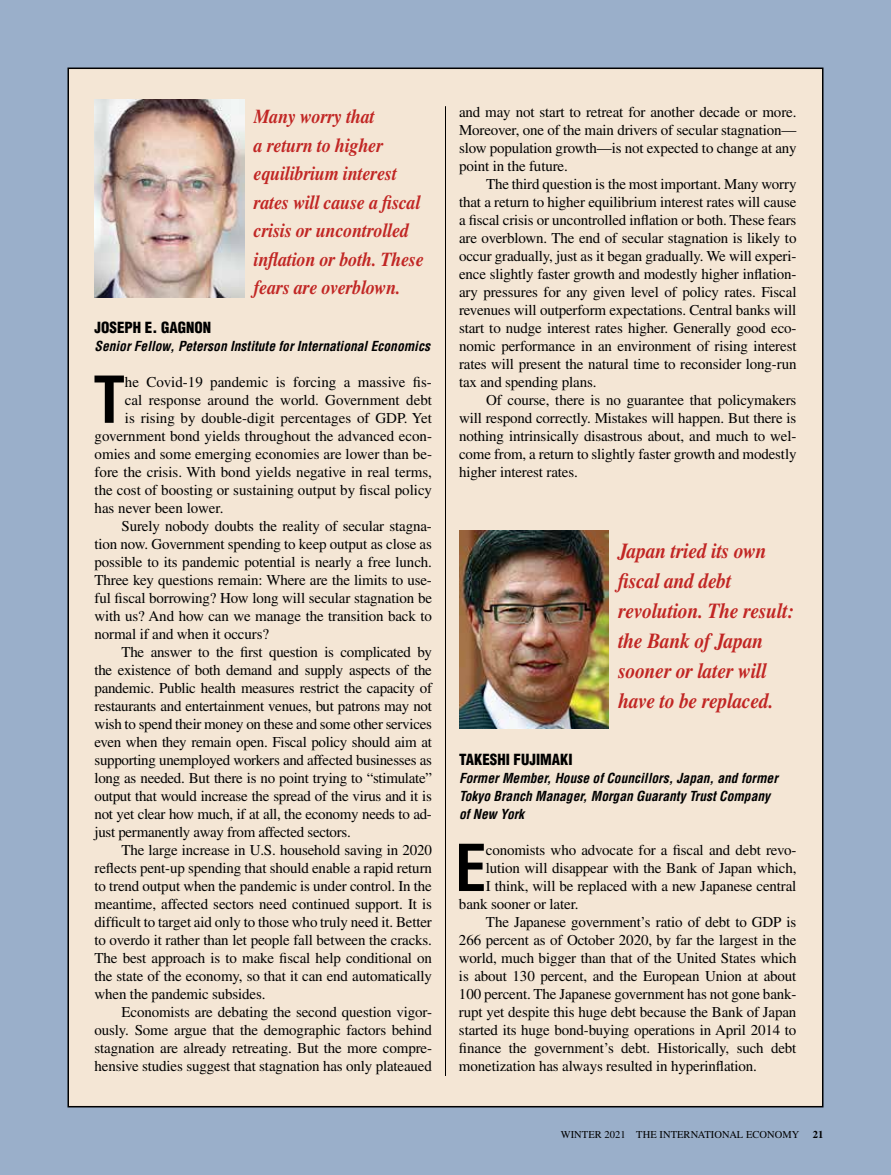
<style>
.page{position:relative;width:891px;height:1175px;background:#fff}
.page>*{position:absolute;margin:0;border:0;box-sizing:border-box;transform-origin:0 0}
.t1{font:700 condensed 63px "Helvetica LT Std";color:#000}
.t2{font:italic 700 21.45px/30px "Times LT Std";letter-spacing:-.01em;color:#c12624;scale:.91 1}
.t3{font:italic 700 19.8px/28.5px "Times LT Std";letter-spacing:-.01em;color:#c12624;scale:.91 1}
.t4{font:15px/18px "Times LT Std";letter-spacing:-.01em;color:#000;text-align:justify}
.t5{font:900 condensed 15px "Helvetica LT Std";color:#000}
.t6{font:italic 700 condensed 13.5px/18px "Helvetica LT Std";color:#000}
.t7{font:10.5px "Times LT Std";letter-spacing:.005em;color:#000}
.t8{font:700 10.5px "Times LT Std";color:#000}
</style>
<div class="page">
<div style="left:0;top:0;width:891px;height:1174px;background:#9aafca"></div>
<div style="left:68px;top:68px;width:755px;height:1038px;background:#f4e6d5"></div>
<img style="left:94px;top:99px;width:150px;height:198px">
<img style="left:459px;top:531px;width:150px;height:198px">
<hr style="left:445px;top:106px;width:1px;height:969px;background:#000">
<h3 class="t3" style="left:254px;top:102px;width:189px">Many worry that<br>a return to higher equilibrium interest rates will cause a fiscal crisis or uncontrolled inflation or both. These fears are overblown.</h3>
<p class="t5" style="left:94px;top:318px;width:118px">JOSEPH E. GAGNON</p>
<p class="t6" style="left:94px;top:337px;width:337px">Senior Fellow, Peterson Institute for International Economics</p>
<h1 class="t1" style="left:93px;top:360px;width:33px">T</h1>
<p class="t4" style="left:125px;top:373px;width:309px">he Covid-19 pandemic is forcing a massive fis-</p>
<p class="t4" style="left:125px;top:391px;width:309px">cal response around the world. Government debt</p>
<p class="t4" style="left:125px;top:409px;width:309px">is rising by double-digit percentages of GDP. Yet</p>
<p class="t4" style="left:95px;top:427px;width:339px">government bond yields throughout the advanced econ-</p>
<p class="t4" style="left:95px;top:445px;width:339px">omies and some emerging economies are lower than be-</p>
<p class="t4" style="left:95px;top:463px;width:339px">fore the crisis. With bond yields negative in real terms,</p>
<p class="t4" style="left:95px;top:481px;width:339px">the cost of boosting or sustaining output by fiscal policy</p>
<p class="t4" style="left:95px;top:499px;width:130px">has never been lower.</p>
<p class="t4" style="left:122px;top:517px;width:312px">Surely nobody doubts the reality of secular stagna-</p>
<p class="t4" style="left:95px;top:535px;width:339px">tion now. Government spending to keep output as close as</p>
<p class="t4" style="left:95px;top:553px;width:339px">possible to its pandemic potential is nearly a free lunch.</p>
<p class="t4" style="left:95px;top:571px;width:339px">Three key questions remain: Where are the limits to use-</p>
<p class="t4" style="left:95px;top:589px;width:339px">ful fiscal borrowing? How long will secular stagnation be</p>
<p class="t4" style="left:95px;top:607px;width:339px">with us? And how can we manage the transition back to</p>
<p class="t4" style="left:95px;top:625px;width:176px">normal if and when it occurs?</p>
<p class="t4" style="left:122px;top:643px;width:312px">The answer to the first question is complicated by</p>
<p class="t4" style="left:95px;top:661px;width:339px">the existence of both demand and supply aspects of the</p>
<p class="t4" style="left:95px;top:679px;width:339px">pandemic. Public health measures restrict the capacity of</p>
<p class="t4" style="left:95px;top:697px;width:339px">restaurants and entertainment venues, but patrons may not</p>
<p class="t4" style="left:95px;top:715px;width:339px">wish to spend their money on these and some other services</p>
<p class="t4" style="left:95px;top:733px;width:339px">even when they remain open. Fiscal policy should aim at</p>
<p class="t4" style="left:95px;top:751px;width:339px">supporting unemployed workers and affected businesses as</p>
<p class="t4" style="left:95px;top:769px;width:339px">long as needed. But there is no point trying to “stimulate”</p>
<p class="t4" style="left:95px;top:787px;width:339px">output that would increase the spread of the virus and it is</p>
<p class="t4" style="left:95px;top:805px;width:339px">not yet clear how much, if at all, the economy needs to ad-</p>
<p class="t4" style="left:95px;top:823px;width:258px">just permanently away from affected sectors.</p>
<p class="t4" style="left:122px;top:841px;width:312px">The large increase in U.S. household saving in 2020</p>
<p class="t4" style="left:95px;top:859px;width:339px">reflects pent-up spending that should enable a rapid return</p>
<p class="t4" style="left:95px;top:877px;width:339px">to trend output when the pandemic is under control. In the</p>
<p class="t4" style="left:95px;top:895px;width:339px">meantime, affected sectors need continued support. It is</p>
<p class="t4" style="left:95px;top:913px;width:339px">difficult to target aid only to those who truly need it. Better</p>
<p class="t4" style="left:95px;top:931px;width:339px">to overdo it rather than let people fall between the cracks.</p>
<p class="t4" style="left:95px;top:949px;width:339px">The best approach is to make fiscal help conditional on</p>
<p class="t4" style="left:95px;top:967px;width:339px">the state of the economy, so that it can end automatically</p>
<p class="t4" style="left:95px;top:985px;width:173px">when the pandemic subsides.</p>
<p class="t4" style="left:122px;top:1003px;width:312px">Economists are debating the second question vigor-</p>
<p class="t4" style="left:95px;top:1021px;width:339px">ously. Some argue that the demographic factors behind</p>
<p class="t4" style="left:95px;top:1039px;width:339px">stagnation are already retreating. But the more compre-</p>
<p class="t4" style="left:95px;top:1057px;width:339px">hensive studies suggest that stagnation has only plateaued</p>
<p class="t4" style="left:459px;top:103px;width:339px">and may not start to retreat for another decade or more.<br>Moreover, one of the main drivers of secular stagnation— slow population growth—is not expected to change at any point in the future.</p>
<p class="t4" style="left:459px;top:175px;width:339px;text-indent:27px">The third question is the most important. Many worry that a return to higher equilibrium interest rates will cause a fiscal crisis or uncontrolled inflation or both. These fears are overblown. The end of secular stagnation is likely to occur gradually, just as it began gradually. We will experi&shy;ence slightly faster growth and modestly higher inflation&shy;ary pressures for any given level of policy rates. Fiscal revenues will outperform expectations. Central banks will start to nudge interest rates higher. Generally good eco&shy;nomic performance in an environment of rising interest rates will present the natural time to reconsider long-run tax and spending plans.</p>
<p class="t4" style="left:459px;top:391px;width:339px;text-indent:27px">Of course, there is no guarantee that policymakers will respond correctly. Mistakes will happen. But there is nothing intrinsically disastrous about, and much to wel&shy;come from, a return to slightly faster growth and modestly higher interest rates.</p>
<h2 class="t2" style="left:618px;top:535px;width:195px">Japan tried its own fiscal and debt revolution. The result: the Bank of Japan sooner or later will have to be replaced.</h2>
<p class="t5" style="left:459px;top:750px;width:115px">TAKESHI FUJIMAKI</p>
<p class="t6" style="left:459px;top:769px;width:320px">Former Member, House of Councillors, Japan, and former<br>Tokyo Branch Manager, Morgan Guaranty Trust Company of New York</p>
<h1 class="t1" style="left:455px;top:828px;width:33px">E</h1>
<p class="t4" style="left:486px;top:841px;width:312px">conomists who advocate for a fiscal and debt revo-</p>
<p class="t4" style="left:486px;top:859px;width:312px">lution will disappear with the Bank of Japan which,</p>
<p class="t4" style="left:486px;top:877px;width:312px">I think, will be replaced with a new Japanese central</p>
<p class="t4" style="left:459px;top:895px;width:121px">bank sooner or later.</p>
<p class="t4" style="left:486px;top:913px;width:312px">The Japanese government’s ratio of debt to GDP is</p>
<p class="t4" style="left:459px;top:931px;width:339px">266 percent as of October 2020, by far the largest in the</p>
<p class="t4" style="left:459px;top:949px;width:339px">world, much bigger than that of the United States which</p>
<p class="t4" style="left:459px;top:967px;width:339px">is about 130 percent, and the European Union at about</p>
<p class="t4" style="left:459px;top:985px;width:339px">100 percent. The Japanese government has not gone bank-</p>
<p class="t4" style="left:459px;top:1003px;width:339px">rupt yet despite this huge debt because the Bank of Japan</p>
<p class="t4" style="left:459px;top:1021px;width:339px">started its huge bond-buying operations in April 2014 to</p>
<p class="t4" style="left:459px;top:1039px;width:339px">finance the government’s debt. Historically, such debt</p>
<p class="t4" style="left:459px;top:1057px;width:300px">monetization has always resulted in hyperinflation.</p>
<p class="t7" style="left:561px;top:1128px;width:240px">WINTER 2021 THE INTERNATIONAL ECONOMY</p>
<p class="t8" style="left:813px;top:1128px;width:12px">21</p>
</div>
